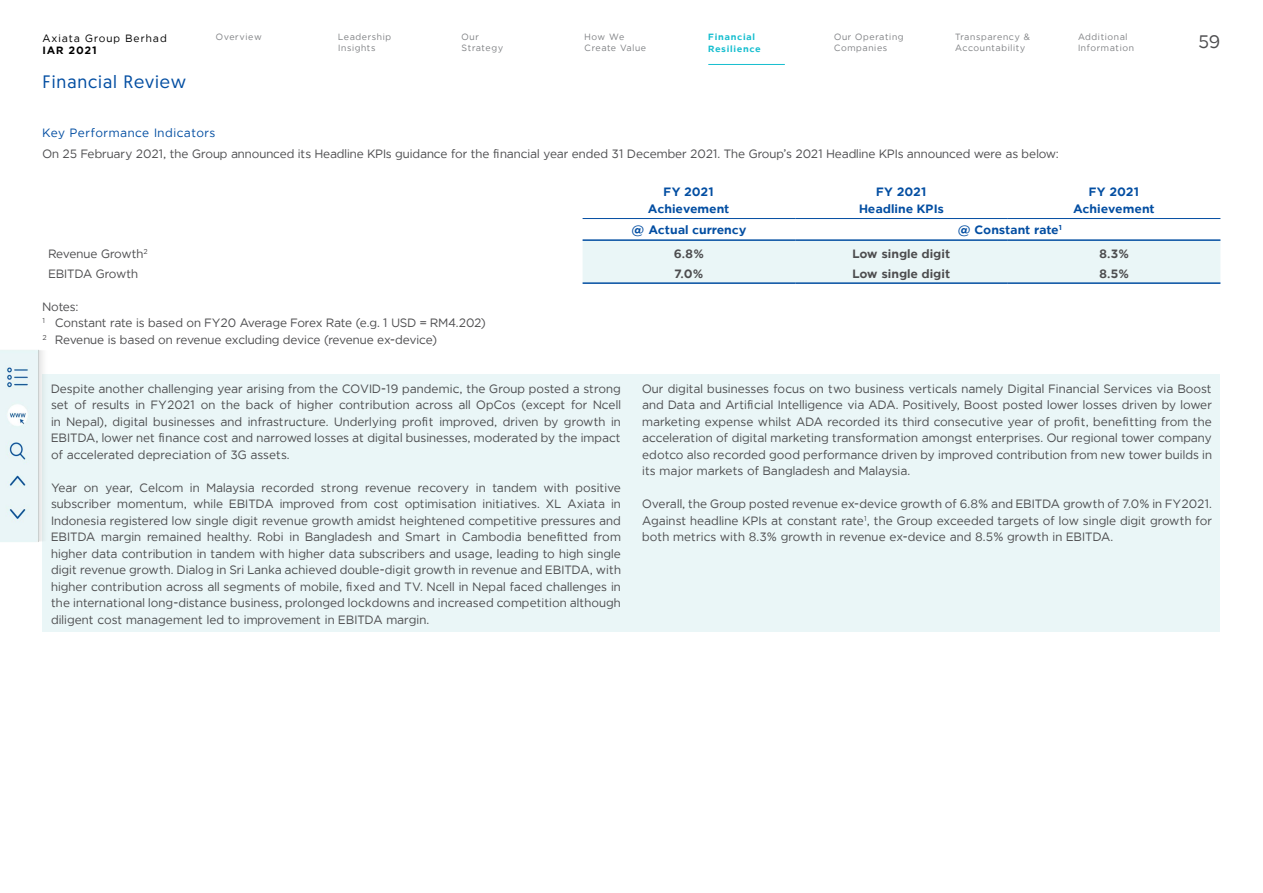
<style>
.page{position:relative;width:1263px;height:893px;background:#fff}
.page>*{position:absolute;margin:0;border:0;box-sizing:border-box;transform-origin:0 0}
.t1{font:18px "Geomanist";letter-spacing:.05em;color:#034ea2}
.t2{font:18px "Axiata";color:#4d4d4f}
.t3{font:12px/16.5px "Axiata";color:#4d4d4f;text-align:justify}
.t4{font:700 12px/16.5px "Axiata";letter-spacing:-.005em;color:#034ea2;text-align:center}
.t5{font:700 12px "Axiata";color:#4d4d4f}
.t6{font:12px "Axiata";letter-spacing:.045em;color:#034ea2}
.t7{font:10.5px "Axiata";letter-spacing:.095em;color:#000}
.t8{font:700 10.5px "Axiata";letter-spacing:.08em;color:#000}
.t9{font:9px/10.5px "Axiata";letter-spacing:.07em;color:#808285}
.t10{font:700 9px/12px "Axiata";letter-spacing:.075em;color:#16becf}
</style>
<div class="page">
<hr style="left:708px;top:64px;width:77px;height:1px;background:#16becf">
<div style="left:583px;top:241px;width:637px;height:41px;background:#eaf6f7"></div>
<hr style="left:583px;top:218px;width:212px;height:1px;background:#034ea2">
<hr style="left:795px;top:218px;width:213px;height:1px;background:#034ea2">
<hr style="left:1008px;top:218px;width:212px;height:1px;background:#034ea2">
<hr style="left:583px;top:239px;width:212px;height:2px;background:#034ea2">
<hr style="left:795px;top:239px;width:213px;height:2px;background:#034ea2">
<hr style="left:1008px;top:239px;width:212px;height:2px;background:#034ea2">
<hr style="left:583px;top:282px;width:212px;height:2px;background:#034ea2">
<hr style="left:795px;top:282px;width:213px;height:2px;background:#034ea2">
<hr style="left:1008px;top:282px;width:212px;height:2px;background:#034ea2">
<div style="left:43px;top:375px;width:1177px;height:257px;background:#eaf6f7"></div>
<img style="left:1px;top:350px;width:52px;height:194px">
<p class="t7" style="left:43px;top:31px;width:126px">Axiata Group Berhad</p>
<p class="t8" style="left:43px;top:43px;width:56px">IAR 2021</p>
<h1 class="t1" style="left:43px;top:70px;width:145px">Financial Review</h1>
<p class="t9" style="left:216px;top:32px;width:47px">Overview</p>
<p class="t9" style="left:338px;top:32px;width:54px">Leadership<br>Insights</p>
<p class="t9" style="left:461px;top:32px;width:43px">Our<br>Strategy</p>
<p class="t9" style="left:585px;top:32px;width:63px">How We<br>Create Value</p>
<p class="t10" style="left:708px;top:31px;width:54px">Financial<br>Resilience</p>
<p class="t9" style="left:834px;top:32px;width:71px">Our Operating<br>Companies</p>
<p class="t9" style="left:955px;top:32px;width:77px">Transparency &amp;<br>Accountability</p>
<p class="t9" style="left:1078px;top:32px;width:57px">Additional<br>Information</p>
<h1 class="t2" style="left:1198px;top:30px;width:24px">59</h1>
<p class="t6" style="left:43px;top:126px;width:174px">Key Performance Indicators</p>
<p class="t3" style="left:43px;top:145px;width:1018px">On 25 February 2021, the Group announced its Headline KPIs guidance for the financial year ended 31 December 2021. The Group’s 2021 Headline KPIs announced were as below:</p>
<p class="t4" style="left:648px;top:183px;width:83px">FY 2021<br>Achievement</p>
<p class="t4" style="left:859px;top:183px;width:86px">FY 2021<br>Headline KPIs</p>
<p class="t4" style="left:1073px;top:183px;width:83px">FY 2021<br>Achievement</p>
<p class="t4" style="left:631px;top:221px;width:118px">@ Actual currency</p>
<p class="t4" style="left:957px;top:221px;width:107px">@ Constant rate<sup>1</sup></p>
<p class="t3" style="left:49px;top:245px;width:101px">Revenue Growth<sup>2</sup></p>
<p class="t5" style="left:674px;top:246px;width:32px">6.8%</p>
<p class="t5" style="left:852px;top:246px;width:100px">Low single digit</p>
<p class="t5" style="left:1099px;top:246px;width:31px">8.3%</p>
<p class="t3" style="left:49px;top:265px;width:91px">EBITDA Growth</p>
<p class="t5" style="left:674px;top:266px;width:30px">7.0%</p>
<p class="t5" style="left:852px;top:266px;width:100px">Low single digit</p>
<p class="t5" style="left:1099px;top:266px;width:32px">8.5%</p>
<p class="t3" style="left:43px;top:298px;width:445px;text-align:left">Notes:<br><sup>1</sup> Constant rate is based on FY20 Average Forex Rate (e.g. 1 USD = RM4.202)<br><sup>2</sup> Revenue is based on revenue excluding device (revenue ex-device)</p>
<p class="t3" style="left:51px;top:380px;width:571px">Despite another challenging year arising from the COVID-19 pandemic, the Group posted a strong set of results in FY2021 on the back of higher contribution across all OpCos (except for Ncell in Nepal), digital businesses and infrastructure. Underlying profit improved, driven by growth in EBITDA, lower net finance cost and narrowed losses at digital businesses, moderated by the impact of accelerated depreciation of 3G assets.</p>
<p class="t3" style="left:51px;top:479px;width:571px">Year on year, Celcom in Malaysia recorded strong revenue recovery in tandem with positive subscriber momentum, while EBITDA improved from cost optimisation initiatives. XL Axiata in Indonesia registered low single digit revenue growth amidst heightened competitive pressures and EBITDA margin remained healthy. Robi in Bangladesh and Smart in Cambodia benefitted from higher data contribution in tandem with higher data subscribers and usage, leading to high single digit revenue growth. Dialog in Sri Lanka achieved double-digit growth in revenue and EBITDA, with higher contribution across all segments of mobile, fixed and TV. Ncell in Nepal faced challenges in the international long-distance business, prolonged lockdowns and increased competition although diligent cost management led to improvement in EBITDA margin.</p>
<p class="t3" style="left:642px;top:380px;width:571px">Our digital businesses focus on two business verticals namely Digital Financial Services via Boost and Data and Artificial Intelligence via ADA. Positively, Boost posted lower losses driven by lower marketing expense whilst ADA recorded its third consecutive year of profit, benefitting from the acceleration of digital marketing transformation amongst enterprises. Our regional tower company edotco also recorded good performance driven by improved contribution from new tower builds in its major markets of Bangladesh and Malaysia.</p>
<p class="t3" style="left:642px;top:495px;width:571px">Overall, the Group posted revenue ex-device growth of 6.8% and EBITDA growth of 7.0% in FY2021.<br>Against headline KPIs at constant rate<sup>1</sup>, the Group exceeded targets of low single digit growth for both metrics with 8.3% growth in revenue ex-device and 8.5% growth in EBITDA.</p>
</div>
